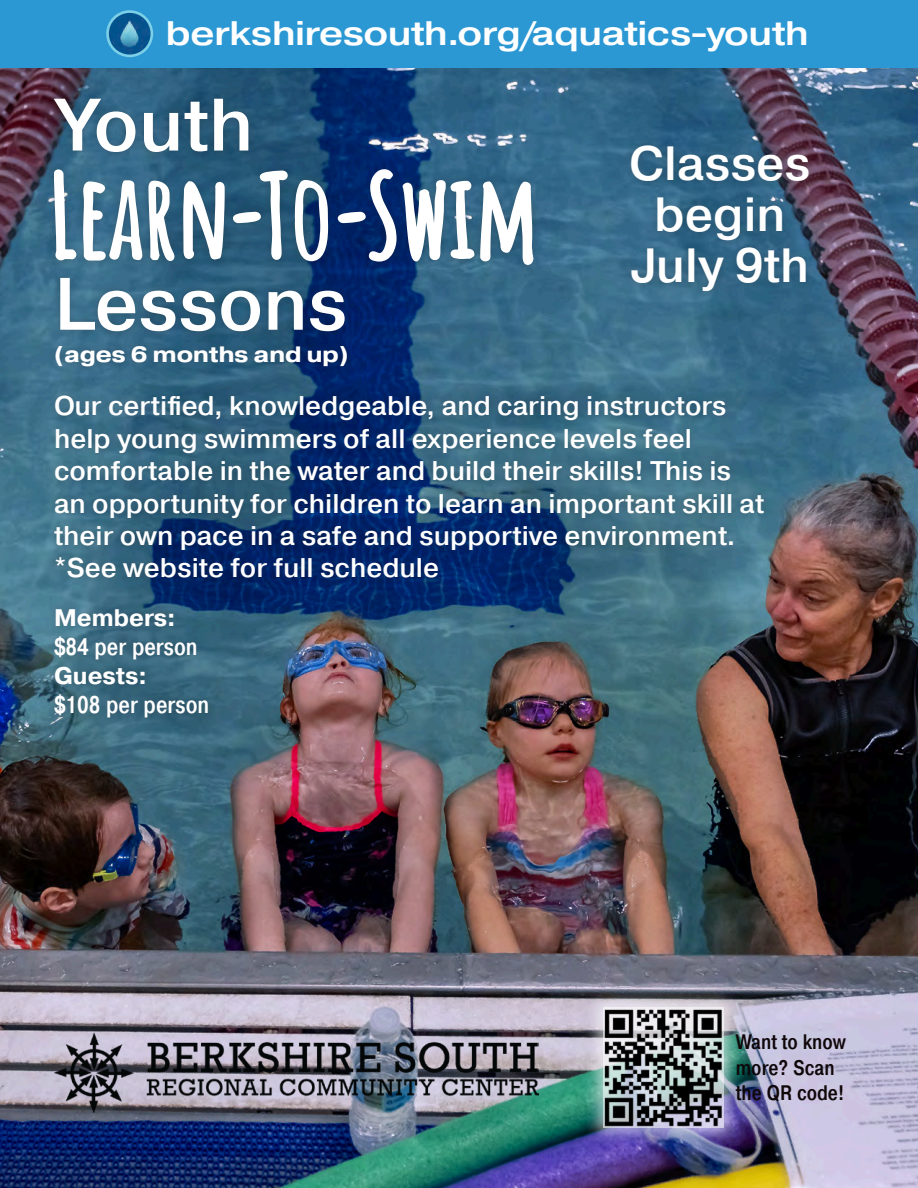
<style>
.page{position:relative;width:918px;height:1188px;background:#fff}
.page>*{position:absolute;margin:0;border:0;box-sizing:border-box;transform-origin:0 0}
.t1{font:500 73.95px "Pragmatica";color:#fff}
.t2{font:500 48px/51px "Pragmatica";color:#fff;text-align:center}
.t3{font:500 34.05px "Pragmatica Ext";letter-spacing:-.015em;color:#fff}
.t4{font:500 27px/32.4px "Pragmatica";color:#fff}
.t5{font:500 24px "Pragmatica Cond";color:#fff}
.t6{font:700 24px "Pragmatica";color:#fff}
.t7{font:700 22.2px "Pragmatica Ext";color:#fff}
.t8{font:500 21px/25.2px "Pragmatica Cond";color:#0f0709}
</style>
<div class="page">
<img style="left:0;top:68px;width:918px;height:1120px">
<img style="left:54px;top:1032px;width:484px;height:80px">
<div style="left:584px;top:988px;width:158px;height:159px;background:#fff;opacity:.75"></div>
<img style="left:603px;top:1007px;width:120px;height:121px">
<div style="left:47px;top:388px;width:725px;height:198px;background:#231f20;opacity:.25"></div>
<div style="left:46px;top:161px;width:495px;height:112px;background:#231f20;opacity:.25"></div>
<svg style="left:53px;top:68px;width:482px;height:198px"></svg>
<div style="left:46px;top:91px;width:210px;height:69px;background:#231f20;opacity:.25"></div>
<div style="left:52px;top:270px;width:301px;height:70px;background:#231f20;opacity:.25"></div>
<div style="left:48px;top:338px;width:307px;height:36px;background:#231f20;opacity:.25"></div>
<div style="left:623px;top:137px;width:194px;height:161px;background:#231f20;opacity:.25"></div>
<div style="left:47px;top:602px;width:169px;height:123px;background:#231f20;opacity:.25"></div>
<div style="left:0;top:0;width:918px;height:68px;background:#2b98d4"></div>
<img style="left:108px;top:14px;width:44px;height:42px">
<div style="left:106px;top:10px;width:47px;height:47px;border:3px solid #7bd0e7;border-radius:50%"></div>
<p class="t3" style="left:166px;top:12px;width:644px">berkshiresouth.org/aquatics-youth</p>
<p class="t1" style="left:54px;top:78px;width:201px">Youth</p>
<p class="t1" style="left:54px;top:257px;width:295px">Lessons</p>
<p class="t7" style="left:54px;top:340px;width:296px">(ages 6 months and up)</p>
<p class="t2" style="left:629px;top:137px;width:183px">Classes begin</p>
<p class="t2" style="left:630px;top:239px;width:180px">July 9th</p>
<p class="t4" style="left:54px;top:390px;width:712px">Our certified, knowledgeable, and caring instructors help young swimmers of all experience levels feel comfortable in the water and build their skills! This is an opportunity for children to learn an important skill at their own pace in a safe and supportive environment. *See website for full schedule</p>
<p class="t6" style="left:54px;top:603px;width:124px">Members:</p>
<p class="t5" style="left:54px;top:633px;width:145px">$84 per person</p>
<p class="t6" style="left:54px;top:661px;width:95px">Guests:</p>
<p class="t5" style="left:54px;top:690px;width:157px">$108 per person</p>
<p class="t8" style="left:736px;top:1030px;width:112px">Want to know more? Scan the QR code!</p>
</div>
